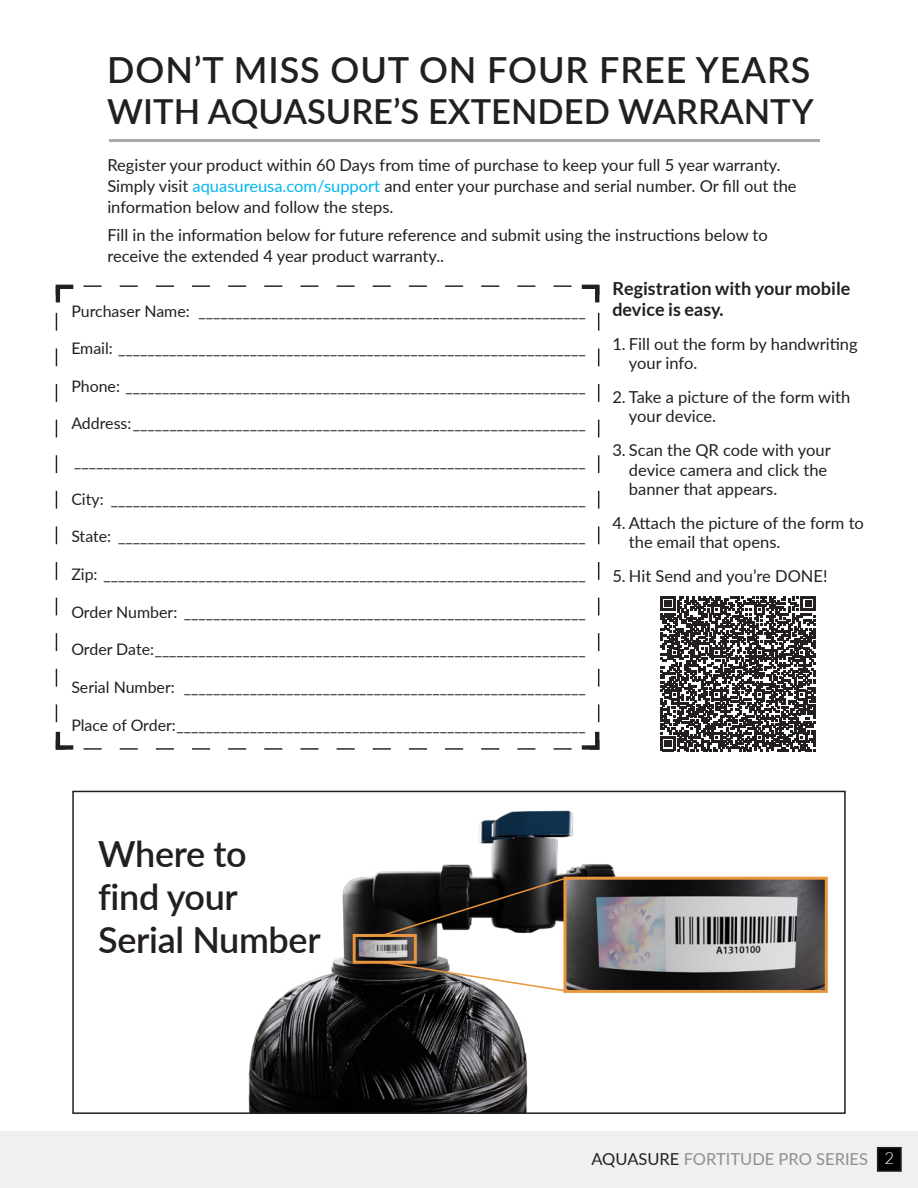
<style>
.page{position:relative;width:918px;height:1188px;background:#fff}
.page>*{position:absolute;margin:0;border:0;box-sizing:border-box;transform-origin:0 0}
.t1{font:600 36px "Lato";letter-spacing:.025em;color:#231f20}
.t2{font:600 36px/43.2px "Lato";letter-spacing:-.01em;color:#231f20}
.t3{font:600 34.5px "Lato";color:#231f20}
.t4{font:700 18px/21.6px "Lato";color:#231f20}
.t5{font:16.5px/19.8px "Lato";color:#231f20}
.t6{font:16.5px "Lato";color:#908f8e}
.t7{font:15.9px "Lato";color:#231f20}
.s1{color:#00b5ef}
.s2{color:#231f20}
.s3{font-weight:300;color:#fff}
</style>
<div class="page">
<div style="left:0;top:1131px;width:918px;height:57px;background:#eff0f0"></div>
<div style="left:878px;top:1148px;width:23px;height:23px;background:#000101"></div>
<div style="left:877px;top:1147px;width:25px;height:25px;border:2px solid #231f20"></div>
<img style="left:190px;top:790px;width:500px;height:321px">
<hr style="left:110px;top:139px;width:710px;height:3px;background:#a8aaad">
<svg style="left:55px;top:284px;width:545px;height:466px"></svg>
<svg style="left:661px;top:596px;width:155px;height:155px"></svg>
<div style="left:353px;top:934px;width:64px;height:30px;border:3px solid #e8953e"></div>
<svg style="left:380px;top:875px;width:448px;height:119px;background:#78726f"></svg>
<div style="left:72px;top:791px;width:774px;height:323px;border:2px solid #231f20"></div>
<h1 class="t1" style="left:107px;top:44px;width:705px">DON’T MISS OUT ON FOUR FREE YEARS</h1>
<h2 class="t3" style="left:107px;top:87px;width:708px">WITH AQUASURE’S EXTENDED WARRANTY</h2>
<p class="t5" style="left:107px;top:154px;width:691px;line-height:21px">Register your product within 60 Days from time of purchase to keep your full 5 year warranty.<br>Simply visit <span class="s1">aquasureusa.com/support</span> and enter your purchase and serial number. Or fill out the information below and follow the steps.</p>
<p class="t5" style="left:107px;top:224px;width:662px;line-height:21px">Fill in the information below for future reference and submit using the instructions below to receive the extended 4 year product warranty..</p>
<p class="t7" style="left:71px;top:299px;width:516px">Purchaser Name: _____________________________________________________</p>
<p class="t7" style="left:71px;top:337px;width:516px">Email: ________________________________________________________________</p>
<p class="t7" style="left:71px;top:375px;width:516px">Phone: _______________________________________________________________</p>
<p class="t7" style="left:71px;top:412px;width:516px">Address:______________________________________________________________</p>
<p class="t7" style="left:74px;top:450px;width:513px">______________________________________________________________________</p>
<p class="t7" style="left:71px;top:488px;width:516px">City: _________________________________________________________________</p>
<p class="t7" style="left:71px;top:525px;width:516px">State: ________________________________________________________________</p>
<p class="t7" style="left:71px;top:563px;width:516px">Zip: __________________________________________________________________</p>
<p class="t7" style="left:71px;top:601px;width:516px">Order Number: _______________________________________________________</p>
<p class="t7" style="left:71px;top:638px;width:516px">Order Date:___________________________________________________________</p>
<p class="t7" style="left:71px;top:676px;width:516px">Serial Number: _______________________________________________________</p>
<p class="t7" style="left:71px;top:713px;width:516px">Place of Order:________________________________________________________</p>
<p class="t4" style="left:612px;top:277px;width:240px">Registration with your mobile device is easy.</p>
<p class="t5" style="left:629px;top:333px;width:230px;text-indent:-16px">1. Fill out the form by handwriting your info.</p>
<p class="t5" style="left:629px;top:386px;width:223px;text-indent:-16px">2. Take a picture of the form with your device.</p>
<p class="t5" style="left:629px;top:439px;width:203px;text-indent:-16px">3. Scan the QR code with your device camera and click the banner that appears.</p>
<p class="t5" style="left:629px;top:512px;width:237px;text-indent:-16px">4. Attach the picture of the form to the email that opens.</p>
<p class="t5" style="left:612px;top:565px;width:217px">5. Hit Send and you’re DONE!</p>
<h1 class="t2" style="left:98px;top:831px;width:224px">Where to<br>find your<br>Serial Number</h1>
<p class="t6" style="left:591px;top:1147px;width:304px"><span class="s2">AQUASURE</span> FORTITUDE PRO SERIES <span class="s3">2</span></p>
</div>
